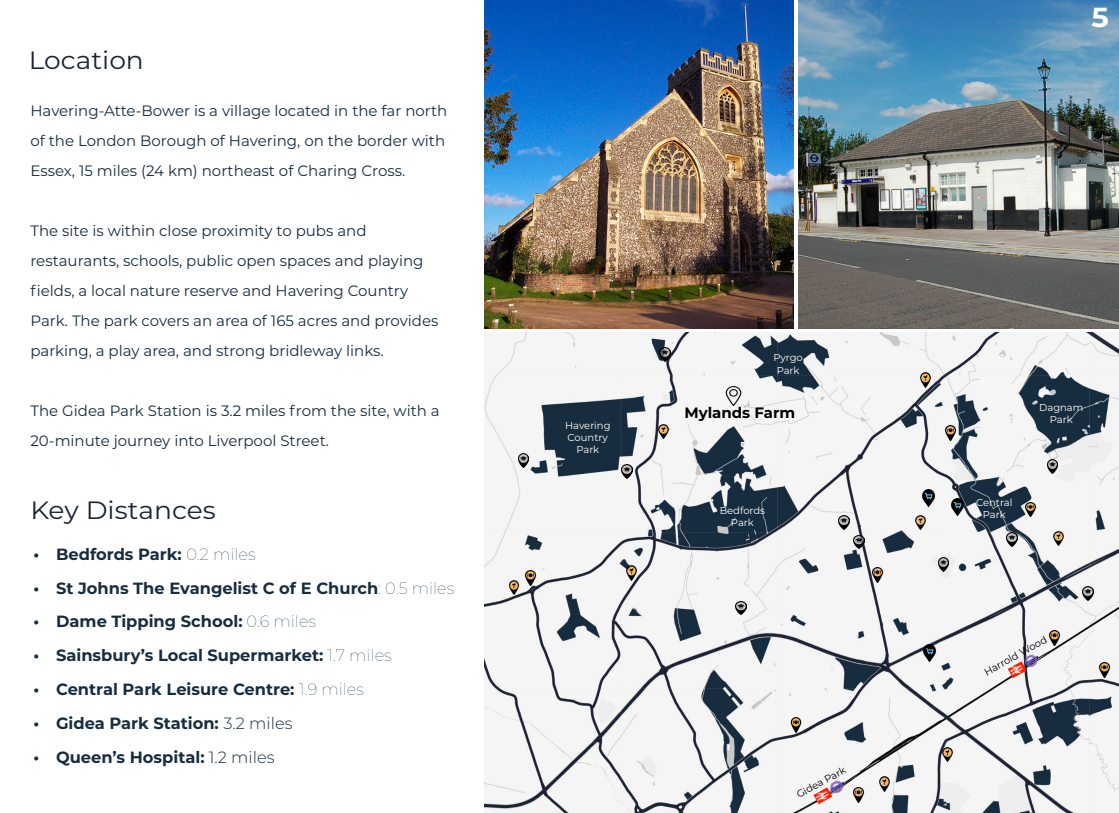
<style>
.page{position:relative;width:1119px;height:813px;background:#fff}
.page>*{position:absolute;margin:0;border:0;box-sizing:border-box;transform-origin:0 0}
.t1{font:700 27.5px "Montserrat";color:#fff;scale:1.06 1}
.t2{font:25px "Montserrat";color:#1d2334;scale:1.06 1}
.t3{font:700 16.25px "Montserrat";color:#172d3f}
.t4{font:15px/30px "Montserrat";color:#172d3f}
.t5{font:700 15px "Montserrat";color:#000}
.t6{font:10px/12px "Montserrat";color:#fff;text-align:center}
.t7{font:10px "Montserrat";color:#000}
.s1{font-weight:100}
.s2{font-weight:300}
</style>
<div class="page">
<img style="left:798px;top:0;width:321px;height:329px">
<img style="left:484px;top:332px;width:635px;height:480px">
<img style="left:484px;top:0;width:310px;height:329px">
<img style="left:723px;top:386px;width:21px;height:19px">
<img style="left:828px;top:778px;width:19px;height:17px">
<img style="left:813px;top:787px;width:19px;height:17px">
<img style="left:920px;top:489px;width:16px;height:18px">
<img style="left:950px;top:498px;width:15px;height:17px">
<img style="left:921px;top:644px;width:16px;height:17px">
<img style="left:839px;top:515px;width:10px;height:14px">
<img style="left:735px;top:601px;width:11px;height:14px">
<svg style="left:518px;top:454px;width:11px;height:13px"></svg>
<img style="left:622px;top:464px;width:10px;height:14px">
<img style="left:660px;top:348px;width:10px;height:14px">
<img style="left:1082px;top:586px;width:11px;height:14px">
<img style="left:1006px;top:532px;width:11px;height:14px">
<img style="left:1047px;top:459px;width:11px;height:14px">
<img style="left:854px;top:535px;width:10px;height:14px">
<img style="left:938px;top:557px;width:11px;height:14px">
<img style="left:942px;top:425px;width:16px;height:15px">
<img style="left:870px;top:568px;width:15px;height:14px">
<img style="left:1046px;top:630px;width:16px;height:15px">
<img style="left:788px;top:717px;width:16px;height:15px">
<img style="left:851px;top:787px;width:15px;height:15px">
<img style="left:1096px;top:662px;width:16px;height:15px">
<img style="left:1023px;top:502px;width:15px;height:14px">
<img style="left:919px;top:373px;width:14px;height:14px">
<img style="left:914px;top:515px;width:14px;height:15px">
<img style="left:1051px;top:531px;width:14px;height:15px">
<img style="left:940px;top:747px;width:14px;height:14px">
<img style="left:878px;top:776px;width:14px;height:15px">
<img style="left:625px;top:565px;width:14px;height:15px">
<img style="left:507px;top:580px;width:14px;height:14px">
<img style="left:522px;top:570px;width:16px;height:15px">
<img style="left:657px;top:424px;width:14px;height:14px">
<img style="left:1022px;top:652px;width:19px;height:17px">
<img style="left:1008px;top:661px;width:18px;height:17px">
<h2 class="t2" style="left:29px;top:43px;width:110px">Location</h2>
<p class="t4" style="left:30px;top:95px;width:418px">Havering-Atte-Bower is a village located in the far north of the London Borough of Havering, on the border with<br>Essex, 15 miles (24 km) northeast of Charing Cross.</p>
<p class="t4" style="left:30px;top:215px;width:409px">The site is within close proximity to pubs and restaurants, schools, public open spaces and playing fields, a local nature reserve and Havering Country Park. The park covers an area of 165 acres and provides parking, a play area, and strong bridleway links.</p>
<p class="t4" style="left:30px;top:395px;width:411px">The Gidea Park Station is 3.2 miles from the site, with a<br>20-minute journey into Liverpool Street.</p>
<h2 class="t2" style="left:30px;top:493px;width:176px">Key Distances</h2>
<p class="t3" style="left:34px;top:542px;width:223px">• Bedfords Park: <span class="s1">0.2 miles</span></p>
<p class="t3" style="left:34px;top:576px;width:422px">• St Johns The Evangelist C of E Church<span class="s1">: 0.5 miles</span></p>
<p class="t3" style="left:34px;top:610px;width:284px">• Dame Tipping School: <span class="s1">0.6 miles</span></p>
<p class="t3" style="left:34px;top:643px;width:360px">• Sainsbury’s Local Supermarket: <span class="s1">1.7 miles</span></p>
<p class="t3" style="left:34px;top:677px;width:332px">• Central Park Leisure Centre: <span class="s1">1.9 miles</span></p>
<p class="t3" style="left:34px;top:711px;width:260px">• Gidea Park Station: <span class="s2">3.2 miles</span></p>
<p class="t3" style="left:34px;top:745px;width:242px">• Queen’s Hospital: <span class="s2">1.2 miles</span></p>
<p class="t6" style="left:565px;top:418px;width:47px">Havering<br>Country<br>Park</p>
<p class="t6" style="left:773px;top:351px;width:31px">Pyrgo<br>Park</p>
<p class="t5" style="left:684px;top:402px;width:112px">Mylands Farm</p>
<p class="t6" style="left:720px;top:504px;width:47px">Bedfords<br>Park</p>
<p class="t7" style="left:794px;top:789px;width:56px;rotate:-29deg">Gidea Park</p>
<h1 class="t1" style="left:1091px;top:-3px;width:18px">5</h1>
<p class="t6" style="left:1039px;top:401px;width:46px">Dagnam<br>Park</p>
<p class="t6" style="left:976px;top:496px;width:38px">Central<br>Park</p>
<p class="t7" style="left:981px;top:666px;width:72px;rotate:-29deg">Harrold Wood</p>
</div>
